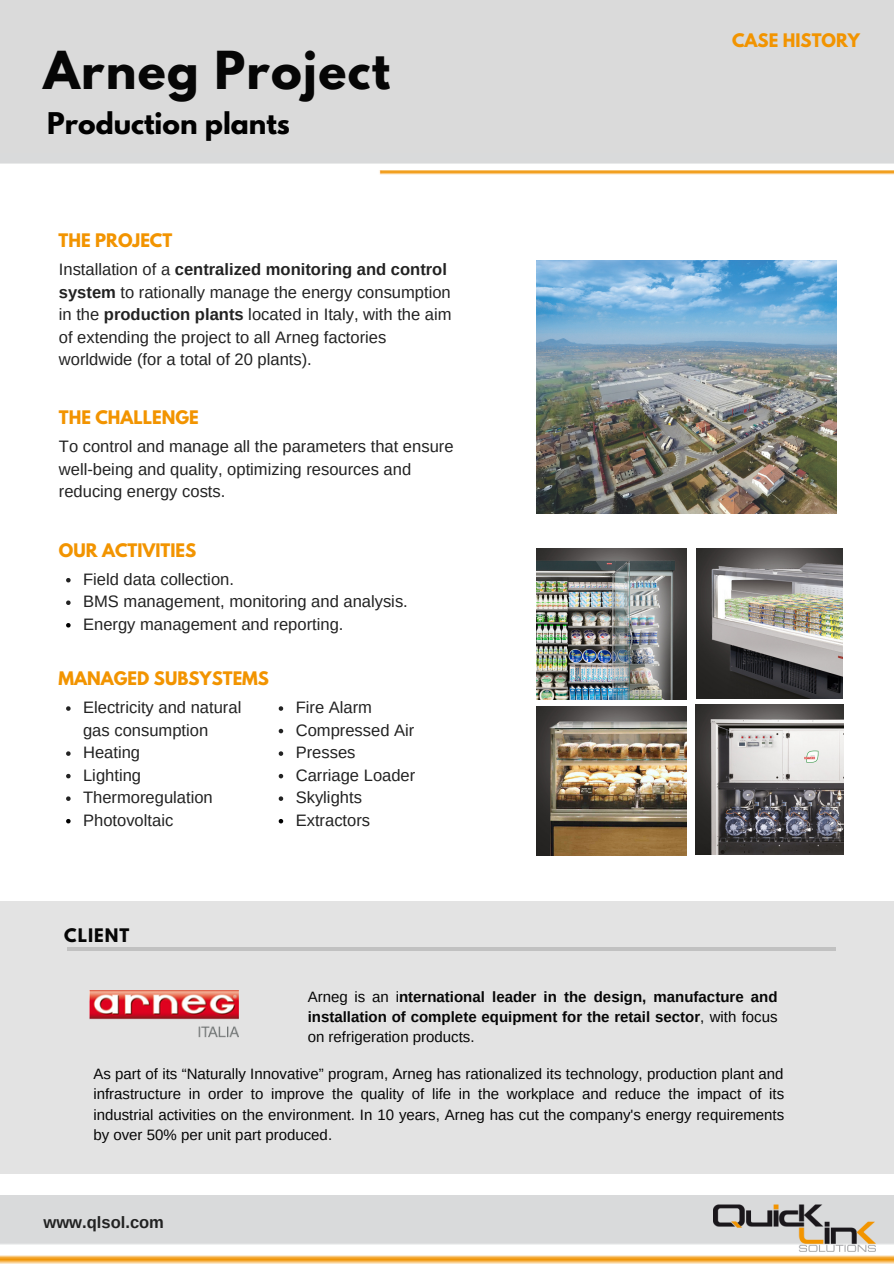
<style>
.page{position:relative;width:894px;height:1264px;background:#fff}
.page>*{position:absolute;margin:0;border:0;box-sizing:border-box;transform-origin:0 0}
.t1{font:700 46.35px "League Spartan";letter-spacing:.03em;color:#060606}
.t2{font:700 26.55px "League Spartan";color:#000}
.t3{font:16.5px/22.5px "Arimo";color:#222}
.t4{font:700 16.5px "League Spartan";color:#f29400}
.t5{font:700 16.5px "Arimo";color:#222}
.t6{font:700 16.5px "League Spartan";letter-spacing:.06em;color:#060606}
.t7{font:15px/20.2px "Arimo";color:#060606;text-align:justify}
.t8{font:700 15px/20.2px "Arimo";color:#060606;text-align:justify}
.s1{font-weight:700}
.s2{font-weight:400}
</style>
<div class="page">
<div style="left:0;top:0;width:893px;height:154px;background:#dadada"></div>
<img style="left:0;top:1195px;width:893px;height:68px">
<img style="left:0;top:154px;width:893px;height:21px">
<img style="left:713px;top:1195px;width:162px;height:68px">
<div style="left:0;top:901px;width:893px;height:272px;background:#e3e3e3"></div>
<hr style="left:67px;top:947px;width:768px;height:4px;background:#c1c1c1">
<img style="left:89px;top:990px;width:149px;height:47px">
<img style="left:536px;top:260px;width:300px;height:253px">
<img style="left:536px;top:548px;width:150px;height:151px">
<img style="left:696px;top:548px;width:146px;height:150px">
<img style="left:536px;top:706px;width:150px;height:149px">
<img style="left:695px;top:705px;width:147px;height:149px">
<svg style="left:66px;top:578px;width:5px;height:4px"></svg>
<svg style="left:66px;top:600px;width:5px;height:5px"></svg>
<svg style="left:66px;top:623px;width:5px;height:4px"></svg>
<svg style="left:66px;top:706px;width:5px;height:4px"></svg>
<svg style="left:66px;top:751px;width:5px;height:4px"></svg>
<svg style="left:66px;top:774px;width:5px;height:4px"></svg>
<svg style="left:66px;top:796px;width:5px;height:5px"></svg>
<svg style="left:66px;top:819px;width:5px;height:4px"></svg>
<svg style="left:278px;top:706px;width:5px;height:4px"></svg>
<svg style="left:278px;top:728px;width:5px;height:5px"></svg>
<svg style="left:278px;top:751px;width:5px;height:4px"></svg>
<svg style="left:278px;top:774px;width:5px;height:4px"></svg>
<svg style="left:278px;top:796px;width:5px;height:5px"></svg>
<svg style="left:278px;top:819px;width:5px;height:4px"></svg>
<h1 class="t1" style="left:43px;top:47px;width:348px">Arneg Project</h1>
<h2 class="t2" style="left:47px;top:110px;width:244px">Production plants</h2>
<p class="t4" style="left:59px;top:232px;width:115px">THE PROJECT</p>
<p class="t3" style="left:59px;top:258px;width:394px">Installation of a <span class="s1">centralized monitoring and control system</span> to rationally manage the energy consumption in the <span class="s1">production plants</span> located in Italy, with the aim of extending the project to all Arneg factories worldwide (for a total of 20 plants).</p>
<p class="t4" style="left:59px;top:409px;width:141px">THE CHALLENGE</p>
<p class="t3" style="left:59px;top:435px;width:396px">To control and manage all the parameters that ensure well-being and quality, optimizing resources and reducing energy costs.</p>
<p class="t4" style="left:59px;top:542px;width:139px">OUR ACTIVITIES</p>
<p class="t3" style="left:83px;top:567px;width:326px">Field data collection.<br>BMS management, monitoring and analysis.<br>Energy management and reporting.</p>
<p class="t4" style="left:59px;top:670px;width:212px">MANAGED SUBSYSTEMS</p>
<p class="t3" style="left:83px;top:696px;width:160px">Electricity and natural gas consumption<br>Heating<br>Lighting<br>Thermoregulation<br>Photovoltaic</p>
<p class="t3" style="left:295px;top:696px;width:121px">Fire Alarm<br>Compressed Air<br>Presses<br>Carriage Loader<br>Skylights<br>Extractors</p>
<p class="t6" style="left:64px;top:927px;width:66px">CLIENT</p>
<p class="t4" style="left:732px;top:33px;width:129px">CASE HISTORY</p>
<p class="t8" style="left:307px;top:986px;width:471px"><span class="s2">Arneg is an i</span>nternational leader in the design, manufacture and installation of complete equipment for the retail sector<span class="s2">, with focus on refrigeration products.</span></p>
<p class="t7" style="left:93px;top:1063px;width:692px">As part of its “Naturally Innovative” program, Arneg has rationalized its technology, production plant and infrastructure in order to improve the quality of life in the workplace and reduce the impact of its industrial activities on the environment. In 10 years, Arneg has cut the company's energy requirements by over 50% per unit part produced.</p>
<p class="t5" style="left:44px;top:1212px;width:122px">www.qlsol.com</p>
</div>
